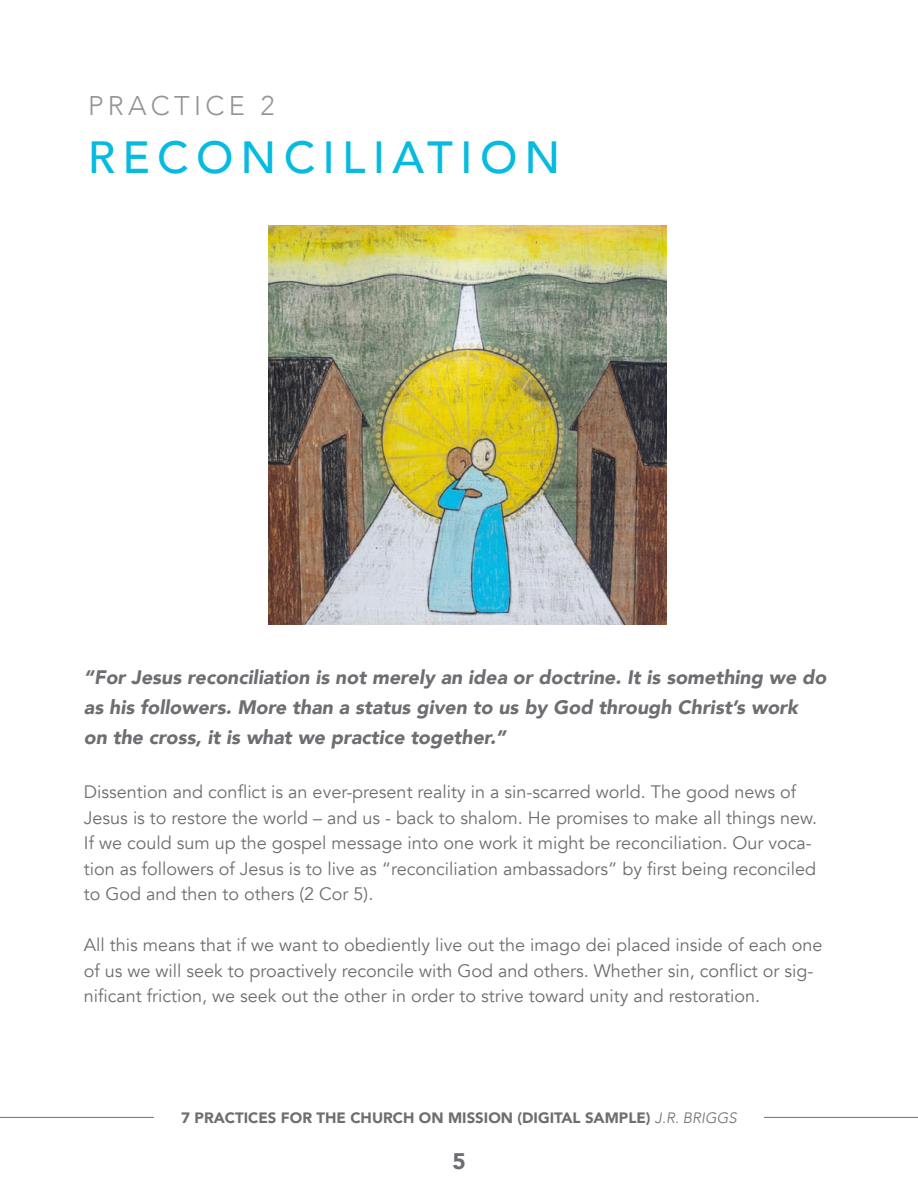
<style>
.page{position:relative;width:918px;height:1188px;background:#fff}
.page>*{position:absolute;margin:0;border:0;box-sizing:border-box;transform-origin:0 0}
.t1{font:500 45px "Avenir";letter-spacing:.16em;color:#05bbdf}
.t2{font:300 27px "Avenir";letter-spacing:.16em;color:#939598}
.t3{font:900 22.5px "Avenir";color:#6d6e71}
.t4{font:italic 900 19.5px/30px "Avenir";color:#6d6e71}
.t5{font:18px/25.5px "Avenir";color:#6d6e71}
.t6{font:900 15px "Avenir";color:#6d6e71}
.s1{font-weight:300;font-style:italic}
</style>
<div class="page">
<hr style="left:764px;top:1117px;width:154px;height:1px;background:#6d6e71">
<hr style="left:0;top:1117px;width:154px;height:1px;background:#6d6e71">
<img style="left:269px;top:225px;width:397px;height:400px">
<h2 class="t2" style="left:88px;top:89px;width:188px">PRACTICE 2</h2>
<h1 class="t1" style="left:88px;top:119px;width:474px">RECONCILIATION</h1>
<p class="t4" style="left:84px;top:662px;width:744px">“For Jesus reconciliation is not merely an idea or doctrine. It is something we do as his followers. More than a status given to us by God through Christ’s work<br>on the cross, it is what we practice together.”</p>
<p class="t5" style="left:84px;top:780px;width:735px">Dissention and conflict is an ever-present reality in a sin-scarred world. The good news of Jesus is to restore the world – and us - back to shalom. He promises to make all things new.<br>If we could sum up the gospel message into one work it might be reconciliation. Our voca&shy;tion as followers of Jesus is to live as “reconciliation ambassadors” by first being reconciled to God and then to others (2 Cor 5).</p>
<p class="t5" style="left:84px;top:933px;width:740px">All this means that if we want to obediently live out the imago dei placed inside of each one of us we will seek to proactively reconcile with God and others. Whether sin, conflict or sig&shy;nificant friction, we seek out the other in order to strive toward unity and restoration.</p>
<p class="t6" style="left:181px;top:1105px;width:557px">7 PRACTICES FOR THE CHURCH ON MISSION (DIGITAL SAMPLE) <span class="s1">J.R. BRIGGS</span></p>
<p class="t3" style="left:452px;top:1142px;width:15px">5</p>
</div>
